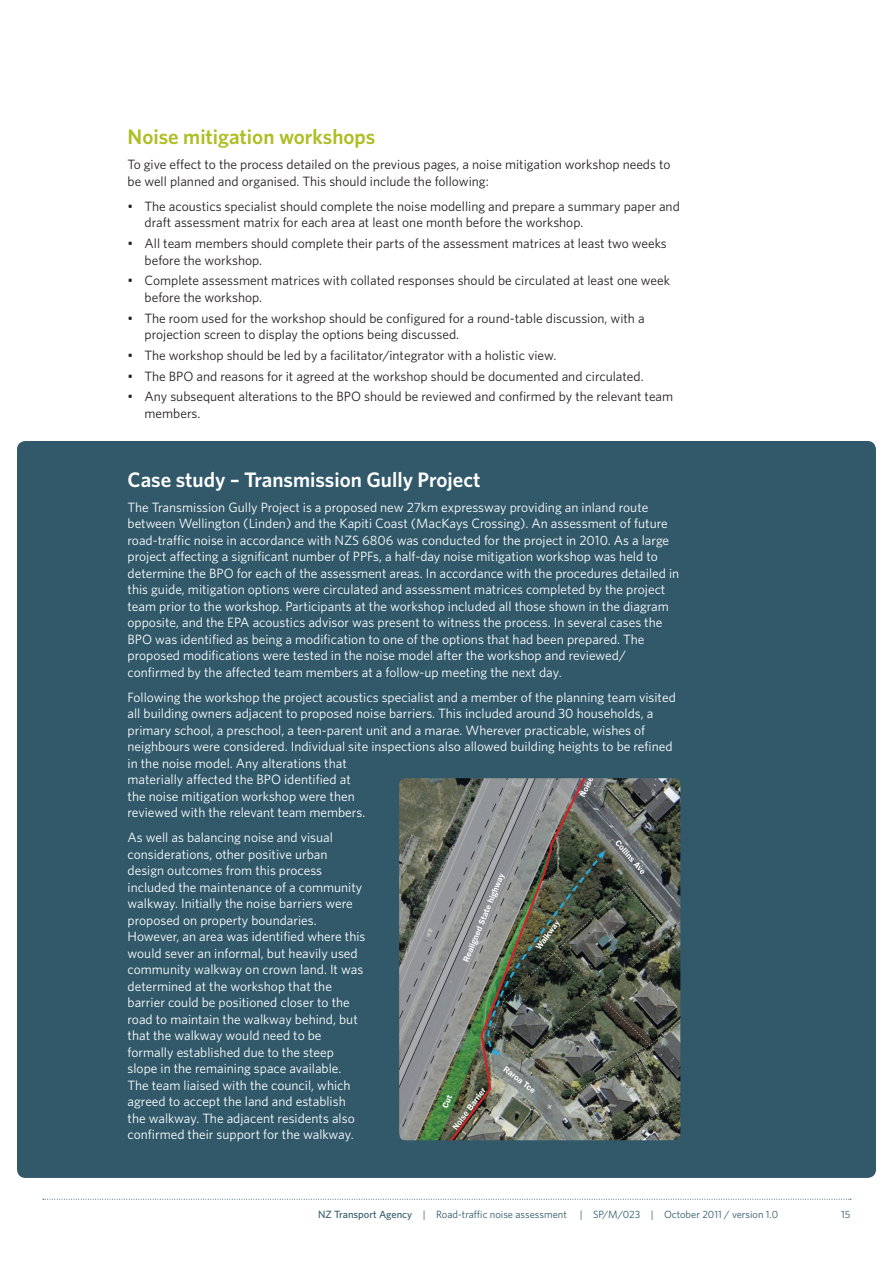
<style>
.page{position:relative;width:893px;height:1263px;background:#fff}
.page>*{position:absolute;margin:0;border:0;box-sizing:border-box;transform-origin:0 0}
.t1{font:600 21px "Whitney";color:#fff}
.t2{font:600 21px "Whitney";color:#aebe24}
.t3{font:13.5px/16.5px "Whitney";color:#fff}
.t4{font:13.5px/16.5px "Whitney";color:#231f20}
.t5{font:10.5px "Whitney";color:#31596a}
.s1{font-weight:500}
</style>
<div class="page">
<div style="left:17px;top:441px;width:859px;height:737px;background:#31596a;border-radius:9px"></div>
<svg style="left:43px;top:1199px;width:808px;height:1px"></svg>
<img style="left:399px;top:778px;width:281px;height:362px">
<h1 class="t2" style="left:128px;top:123px;width:249px">Noise mitigation workshops</h1>
<p class="t4" style="left:128px;top:156px;width:544px">To give effect to the process detailed on the previous pages, a noise mitigation workshop needs to be well planned and organised. This should include the following:</p>
<p class="t4" style="left:145px;top:198px;width:537px;text-indent:-17px">• The acoustics specialist should complete the noise modelling and prepare a summary paper and draft assessment matrix for each area at least one month before the workshop.</p>
<p class="t4" style="left:145px;top:235px;width:524px;text-indent:-17px">• All team members should complete their parts of the assessment matrices at least two weeks before the workshop.</p>
<p class="t4" style="left:145px;top:272px;width:527px;text-indent:-17px">• Complete assessment matrices with collated responses should be circulated at least one week before the workshop.</p>
<p class="t4" style="left:145px;top:309px;width:502px;text-indent:-17px">• The room used for the workshop should be configured for a round-table discussion, with a projection screen to display the options being discussed.</p>
<p class="t4" style="left:128px;top:347px;width:430px">• The workshop should be led by a facilitator/integrator with a holistic view.</p>
<p class="t4" style="left:128px;top:367px;width:518px">• The BPO and reasons for it agreed at the workshop should be documented and circulated.</p>
<p class="t4" style="left:145px;top:388px;width:530px;text-indent:-17px">• Any subsequent alterations to the BPO should be reviewed and confirmed by the relevant team members.</p>
<h1 class="t1" style="left:128px;top:465px;width:354px">Case study – Transmission Gully Project</h1>
<p class="t3" style="left:128px;top:498px;width:553px">The Transmission Gully Project is a proposed new 27km expressway providing an inland route between Wellington (Linden) and the Kapiti Coast (MacKays Crossing). An assessment of future road-traffic noise in accordance with NZS 6806 was conducted for the project in 2010. As a large project affecting a significant number of PPFs, a half-day noise mitigation workshop was held to determine the BPO for each of the assessment areas. In accordance with the procedures detailed in this guide, mitigation options were circulated and assessment matrices completed by the project team prior to the workshop. Participants at the workshop included all those shown in the diagram opposite, and the EPA acoustics advisor was present to witness the process. In several cases the BPO was identified as being a modification to one of the options that had been prepared. The proposed modifications were tested in the noise model after the workshop and reviewed/ confirmed by the affected team members at a follow-up meeting the next day.</p>
<p class="t3" style="left:128px;top:688px;width:550px">Following the workshop the project acoustics specialist and a member of the planning team visited all building owners adjacent to proposed noise barriers. This included around 30 households, a primary school, a preschool, a teen-parent unit and a marae. Wherever practicable, wishes of neighbours were considered. Individual site inspections also allowed building heights to be refined in the noise model. Any alterations that<br>materially affected the BPO identified at<br>the noise mitigation workshop were then<br>reviewed with the relevant team members.</p>
<p class="t3" style="left:128px;top:829px;width:239px">As well as balancing noise and visual considerations, other positive urban design outcomes from this process included the maintenance of a community walkway. Initially the noise barriers were proposed on property boundaries.<br>However, an area was identified where this would sever an informal, but heavily used community walkway on crown land. It was determined at the workshop that the barrier could be positioned closer to the road to maintain the walkway behind, but that the walkway would need to be formally established due to the steep slope in the remaining space available.<br>The team liaised with the council, which agreed to accept the land and establish the walkway. The adjacent residents also confirmed their support for the walkway.</p>
<p class="t5" style="left:318px;top:1207px;width:462px"><span class="s1">NZ Transport Agency</span> | Road-traffic noise assessment | SP/M/023 | October 2011 / version 1.0</p>
<p class="t5" style="left:841px;top:1207px;width:11px">15</p>
</div>
